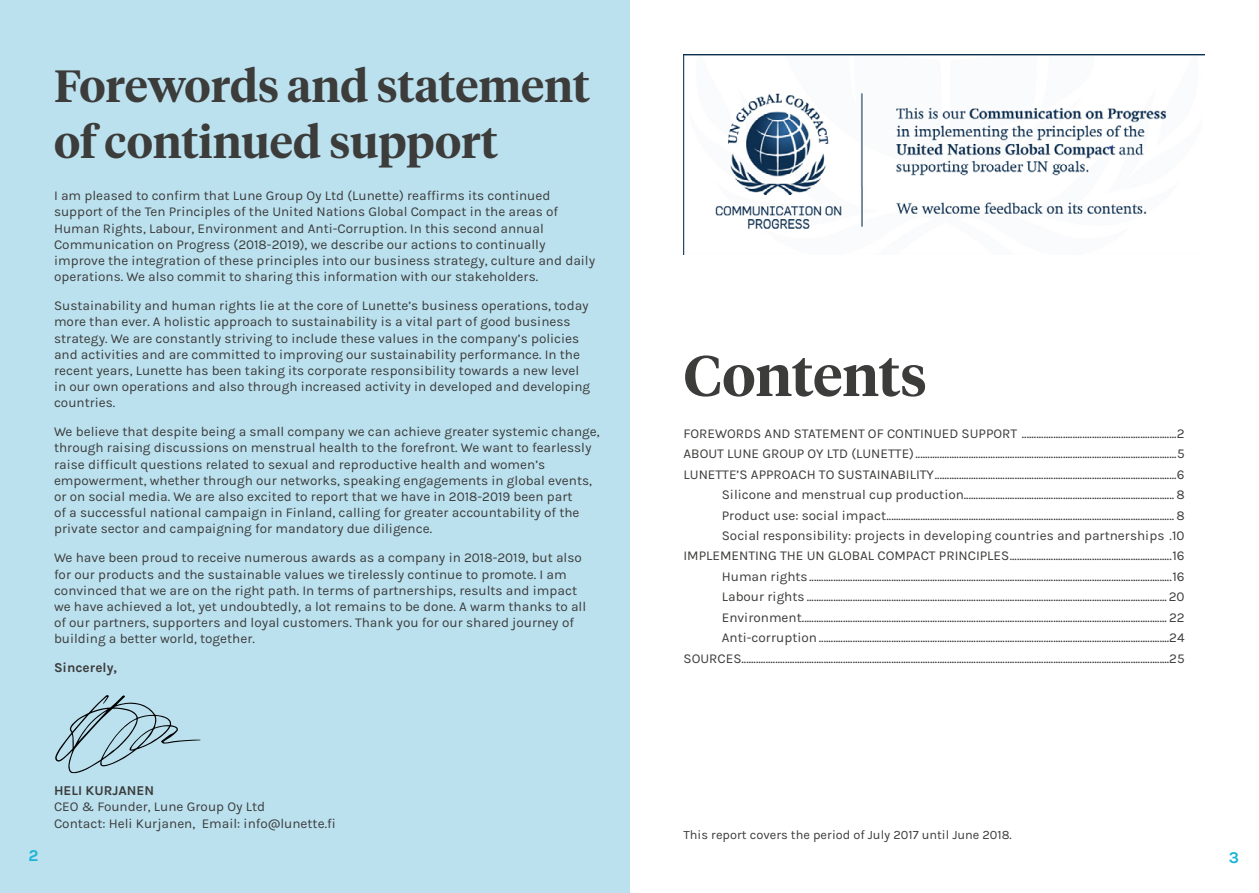
<style>
.page{position:relative;width:1259px;height:893px;background:#fff}
.page>*{position:absolute;margin:0;border:0;box-sizing:border-box;transform-origin:0 0}
.t1{font:600 57px "Tiempos Headline";color:#3c3c3b}
.t2{font:600 45px/56.4px "Tiempos Headline";color:#3c3c3b}
.t3{font:700 16.5px "Karla";color:#1ab5d5}
.t4{font:13.5px/16.2px "Karla";color:#3c3c3b}
.t5{font:700 13.5px "Karla";color:#3c3c3b}
.t6{font:12.75px "Karla";color:#3c3c3b}
</style>
<div class="page">
<div style="left:0;top:0;width:629px;height:893px;background:#bbe1ef"></div>
<img style="left:683px;top:54px;width:522px;height:201px">
<svg style="left:55px;top:695px;width:146px;height:78px"></svg>
<h2 class="t2" style="left:54px;top:56px;width:537px">Forewords and statement of continued support</h2>
<p class="t4" style="left:54px;top:188px;width:543px">I am pleased to confirm that Lune Group Oy Ltd (Lunette) reaffirms its continued support of the Ten Principles of the United Nations Global Compact in the areas of Human Rights, Labour, Environment and Anti-Corruption. In this second annual Communication on Progress (2018-2019), we describe our actions to continually improve the integration of these principles into our business strategy, culture and daily operations. We also commit to sharing this information with our stakeholders.</p>
<p class="t4" style="left:54px;top:298px;width:538px">Sustainability and human rights lie at the core of Lunette’s business operations, today more than ever. A holistic approach to sustainability is a vital part of good business strategy. We are constantly striving to include these values in the company’s policies and activities and are committed to improving our sustainability performance. In the recent years, Lunette has been taking its corporate responsibility towards a new level in our own operations and also through increased activity in developed and developing countries.</p>
<p class="t4" style="left:54px;top:424px;width:547px">We believe that despite being a small company we can achieve greater systemic change, through raising discussions on menstrual health to the forefront. We want to fearlessly raise difficult questions related to sexual and reproductive health and women’s empowerment, whether through our networks, speaking engagements in global events, or on social media. We are also excited to report that we have in 2018-2019 been part<br>of a successful national campaign in Finland, calling for greater accountability of the private sector and campaigning for mandatory due diligence.</p>
<p class="t4" style="left:54px;top:550px;width:534px">We have been proud to receive numerous awards as a company in 2018-2019, but also for our products and the sustainable values we tirelessly continue to promote. I am convinced that we are on the right path. In terms of partnerships, results and impact we have achieved a lot, yet undoubtedly, a lot remains to be done. A warm thanks to all of our partners, supporters and loyal customers. Thank you for our shared journey of building a better world, together.</p>
<p class="t5" style="left:54px;top:660px;width:64px">Sincerely,</p>
<p class="t5" style="left:54px;top:783px;width:102px">HELI KURJANEN</p>
<p class="t4" style="left:54px;top:799px;width:283px">CEO &amp; Founder, Lune Group Oy Ltd<br>Contact: Heli Kurjanen, Email: info@lunette.fi</p>
<h1 class="t1" style="left:683px;top:337px;width:245px">Contents</h1>
<p class="t4" style="left:683px;top:423px;width:503px;line-height:20.4px;text-align:right">FOREWORDS AND STATEMENT OF CONTINUED SUPPORT ................................................................2<br>ABOUT LUNE GROUP OY LTD (LUNETTE)............................................................................................................5<br>LUNETTE’S APPROACH TO SUSTAINABILITY....................................................................................................6<br>Silicone and menstrual cup production....................................................................................... 8<br>Product use: social impact....................................................................................................................... 8<br>Social responsibility: projects in developing countries and partnerships .10<br>IMPLEMENTING THE UN GLOBAL COMPACT PRINCIPLES...................................................................16<br>Human rights......................................................................................................................................................16<br>Labour rights .....................................................................................................................................................20<br>Environment....................................................................................................................................................... 22<br>Anti-corruption.................................................................................................................................................24<br>SOURCES.................................................................................................................................................................................25</p>
<p class="t6" style="left:683px;top:828px;width:330px">This report covers the period of July 2017 until June 2018.</p>
<p class="t3" style="left:28px;top:846px;width:11px">2</p>
<p class="t3" style="left:1228px;top:847px;width:12px">3</p>
</div>
